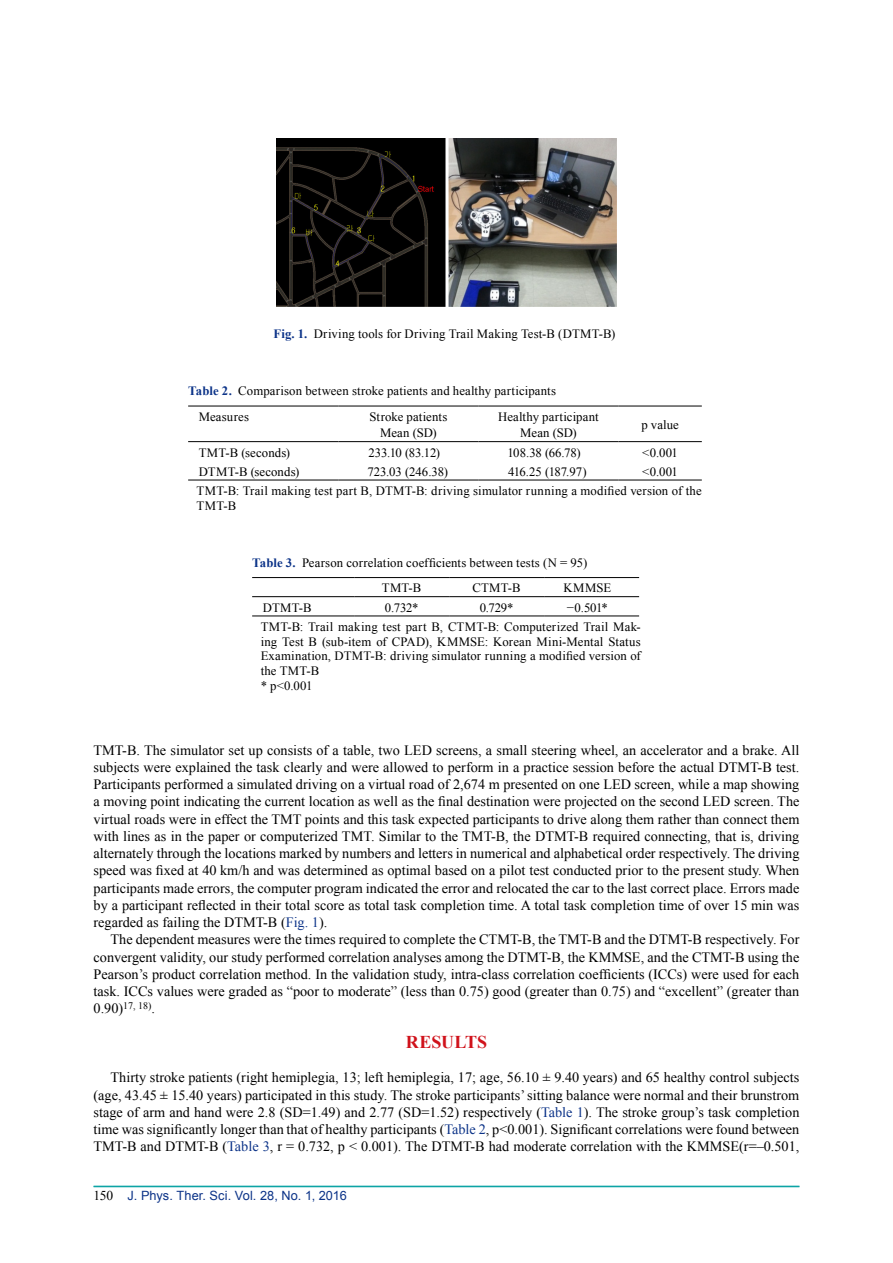
<style>
.page{position:relative;width:893px;height:1263px;background:#fff}
.page>*{position:absolute;margin:0;border:0;box-sizing:border-box;transform-origin:0 0}
.t1{font:700 18px "Times New Roman";letter-spacing:-.005em;color:#d0121b}
.t2{font:14.25px/17.2px "Times New Roman";color:#000;text-align:justify}
.t3{font:12.75px/14.7px "Times New Roman";letter-spacing:.015em;color:#000}
.t4{font:12.75px "Arial";letter-spacing:.01em;color:#0c3388}
.t5{font:12.75px "Times New Roman";letter-spacing:-.005em;color:#000}
.t6{font:12.75px "Times New Roman";letter-spacing:-.03em;color:#000}
.s1{font-weight:700;color:#0c3388}
.s2{color:#0c3388}
.s3{font-family:"Times New Roman";font-size:13.5px;color:#000}
</style>
<div class="page">
<hr style="left:94px;top:1186px;width:705px;height:1px;background:#009fa1">
<img style="left:276px;top:138px;width:341px;height:168px">
<hr style="left:188px;top:406px;width:150px;height:1px;background:#000">
<hr style="left:338px;top:406px;width:140px;height:1px;background:#000">
<hr style="left:478px;top:406px;width:140px;height:1px;background:#000">
<hr style="left:618px;top:406px;width:84px;height:1px;background:#000">
<hr style="left:188px;top:441px;width:150px;height:1px;background:#000">
<hr style="left:338px;top:441px;width:140px;height:1px;background:#000">
<hr style="left:478px;top:441px;width:140px;height:1px;background:#000">
<hr style="left:618px;top:441px;width:84px;height:1px;background:#000">
<hr style="left:188px;top:480px;width:150px;height:1px;background:#000">
<hr style="left:338px;top:480px;width:140px;height:1px;background:#000">
<hr style="left:478px;top:480px;width:140px;height:1px;background:#000">
<hr style="left:618px;top:480px;width:84px;height:1px;background:#000">
<hr style="left:252px;top:577px;width:102px;height:1px;background:#000">
<hr style="left:354px;top:577px;width:95px;height:1px;background:#000">
<hr style="left:449px;top:577px;width:95px;height:1px;background:#000">
<hr style="left:544px;top:577px;width:95px;height:1px;background:#000">
<hr style="left:252px;top:596px;width:102px;height:1px;background:#000">
<hr style="left:354px;top:596px;width:95px;height:1px;background:#000">
<hr style="left:449px;top:596px;width:95px;height:1px;background:#000">
<hr style="left:544px;top:596px;width:95px;height:1px;background:#000">
<hr style="left:252px;top:616px;width:102px;height:1px;background:#000">
<hr style="left:354px;top:616px;width:95px;height:1px;background:#000">
<hr style="left:449px;top:616px;width:95px;height:1px;background:#000">
<hr style="left:544px;top:616px;width:95px;height:1px;background:#000">
<p class="t3" style="left:273px;top:326px;width:343px"><span class="s1">Fig. 1.</span> Driving tools for Driving Trail Making Test-B (DTMT-B)</p>
<p class="t3" style="left:199px;top:378px;width:359px;line-height:25.8px;text-indent:-11px"><span class="s1">Table 2.</span> Comparison between stroke patients and healthy participants<br>Measures</p>
<p class="t3" style="left:370px;top:408px;width:79px;line-height:16.5px;text-align:center">Stroke patients<br>Mean (SD)</p>
<p class="t3" style="left:498px;top:408px;width:102px;line-height:16.5px;text-align:center">Healthy participant<br>Mean (SD)</p>
<p class="t3" style="left:641px;top:417px;width:39px">p value</p>
<p class="t3" style="left:199px;top:445px;width:93px">TMT-B (seconds)</p>
<p class="t3" style="left:369px;top:445px;width:73px">233.10 (83.12)</p>
<p class="t3" style="left:507px;top:445px;width:75px">108.38 (66.78)</p>
<p class="t3" style="left:642px;top:445px;width:37px">&lt;0.001</p>
<p class="t3" style="left:199px;top:464px;width:102px">DTMT-B (seconds)</p>
<p class="t5" style="left:367px;top:463px;width:82px">723.03 (246.38)</p>
<p class="t6" style="left:508px;top:463px;width:80px">416.25 (187.97)</p>
<p class="t3" style="left:197px;top:462px;width:507px;line-height:19.4px;text-indent:446px">&lt;0.001<br>TMT-B: Trail making test part B, DTMT-B: driving simulator running a modified version of the</p>
<p class="t3" style="left:197px;top:498px;width:41px">TMT-B</p>
<p class="t3" style="left:382px;top:549px;width:207px;line-height:25.8px;text-indent:-130px"><span class="s1">Table 3.</span> Pearson correlation coefficients between tests (N = 95)<br>TMT-B</p>
<p class="t3" style="left:473px;top:581px;width:50px">CTMT-B</p>
<p class="t3" style="left:563px;top:581px;width:49px">KMMSE</p>
<p class="t3" style="left:261px;top:597px;width:382px;line-height:19.4px;text-indent:306px">−0.501*<br>TMT-B: Trail making test part B, CTMT-B: Computerized Trail Mak-</p>
<p class="t3" style="left:261px;top:634px;width:382px">ing Test B (sub-item of CPAD), KMMSE: Korean Mini-Mental Status Examination, DTMT-B: driving simulator running a modified version of the TMT-B<br>* p&lt;0.001</p>
<p class="t3" style="left:263px;top:600px;width:50px">DTMT-B</p>
<p class="t3" style="left:385px;top:600px;width:35px">0.732*</p>
<p class="t3" style="left:480px;top:600px;width:36px">0.729*</p>
<p class="t2" style="left:94px;top:741px;width:707px">TMT-B. The simulator set up consists of a table, two LED screens, a small steering wheel, an accelerator and a brake. All subjects were explained the task clearly and were allowed to perform in a practice session before the actual DTMT-B test.<br>Participants performed a simulated driving on a virtual road of 2,674 m presented on one LED screen, while a map showing a moving point indicating the current location as well as the final destination were projected on the second LED screen. The virtual roads were in effect the TMT points and this task expected participants to drive along them rather than connect them with lines as in the paper or computerized TMT. Similar to the TMT-B, the DTMT-B required connecting, that is, driving alternately through the locations marked by numbers and letters in numerical and alphabetical order respectively. The driving speed was fixed at 40 km/h and was determined as optimal based on a pilot test conducted prior to the present study. When participants made errors, the computer program indicated the error and relocated the car to the last correct place. Errors made by a participant reflected in their total score as total task completion time. A total task completion time of over 15 min was regarded as failing the DTMT-B (<span class="s2">Fig. 1</span>).</p>
<p class="t2" style="left:94px;top:931px;width:707px;text-indent:17px">The dependent measures were the times required to complete the CTMT-B, the TMT-B and the DTMT-B respectively. For convergent validity, our study performed correlation analyses among the DTMT-B, the KMMSE, and the CTMT-B using the Pearson’s product correlation method. In the validation study, intra-class correlation coefficients (ICCs) were used for each task. ICCs values were graded as “poor to moderate” (less than 0.75) good (greater than 0.75) and “excellent” (greater than 0.90)<sup>17,</sup> <sup>18)</sup>.</p>
<p class="t1" style="left:406px;top:1029px;width:83px">RESULTS</p>
<p class="t2" style="left:94px;top:1069px;width:707px;text-indent:17px">Thirty stroke patients (right hemiplegia, 13; left hemiplegia, 17; age, 56.10 ± 9.40 years) and 65 healthy control subjects (age, 43.45 ± 15.40 years) participated in this study. The stroke participants’ sitting balance were normal and their brunstrom stage of arm and hand were 2.8 (SD=1.49) and 2.77 (SD=1.52) respectively (<span class="s2">Table 1</span>). The stroke group’s task completion time was significantly longer than that of healthy participants (<span class="s2">Table 2</span>, p&lt;0.001). Significant correlations were found between TMT-B and DTMT-B (<span class="s2">Table 3</span>, r = 0.732, p &lt; 0.001). The DTMT-B had moderate correlation with the KMMSE(r=–0.501,</p>
<p class="t4" style="left:94px;top:1187px;width:255px"><span class="s3">150</span> J. Phys. Ther. Sci. Vol. 28, No. 1, 2016</p>
</div>
